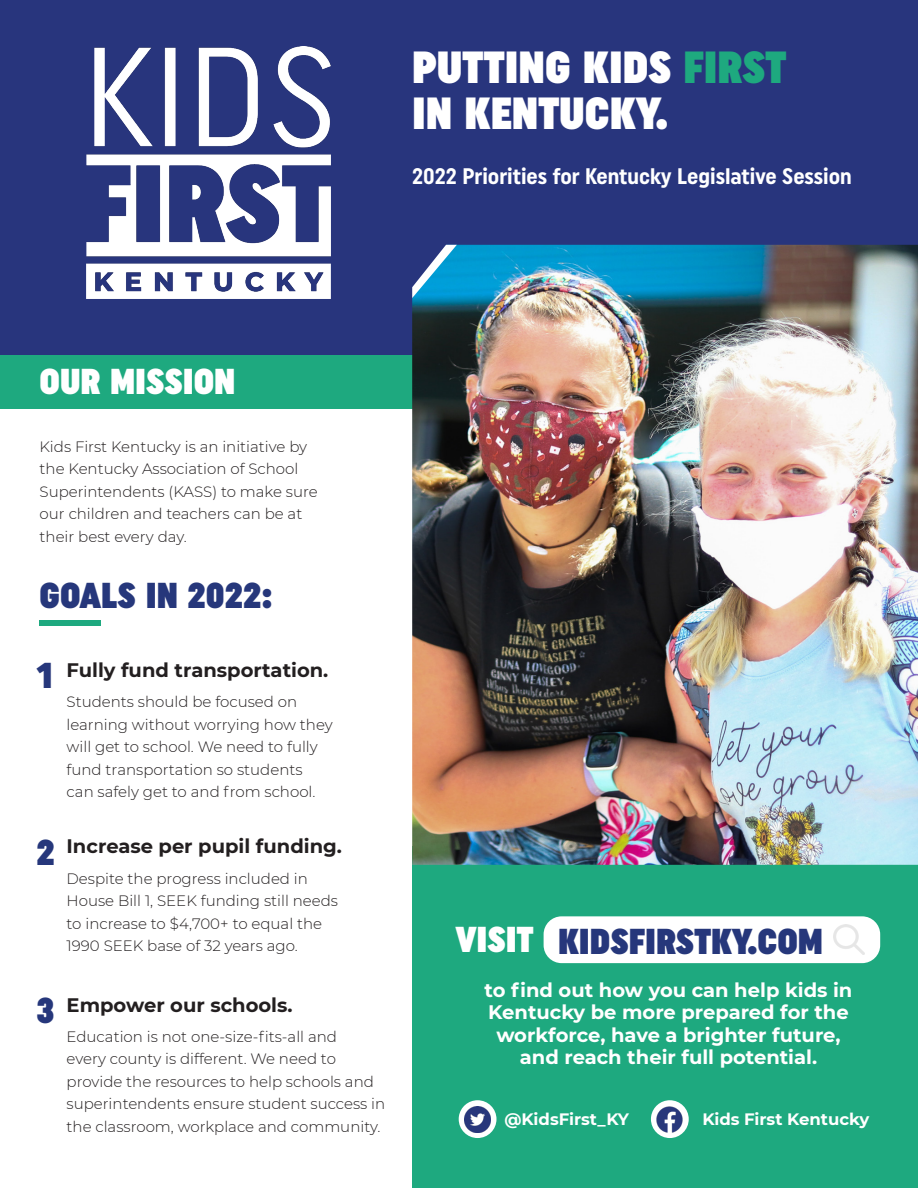
<style>
.page{position:relative;width:918px;height:1188px;background:#fff}
.page>*{position:absolute;margin:0;border:0;box-sizing:border-box;transform-origin:0 0}
.t1{font:900 45px/45.8px "Uniform Condensed";color:#fff}
.t2{font:900 36px "Uniform Condensed";color:#26377b}
.t3{font:900 36px "Uniform Condensed";color:#fff}
.t4{font:700 22.5px "Uniform Condensed";color:#fff}
.t5{font:700 19.5px/22.5px "Montserrat";color:#fff;text-align:center}
.t6{font:700 19.5px "Montserrat";color:#231f20}
.t7{font:700 16.5px "Montserrat";color:#fff}
.t8{font:300 15px/22.5px "Montserrat";color:#231f20}
.s1{color:#1ea97f}
</style>
<div class="page">
<div style="left:0;top:0;width:918px;height:409px;background:#28357d"></div>
<img style="left:87px;top:46px;width:244px;height:252px">
<div style="left:412px;top:847px;width:506px;height:341px;background:#1ea97f"></div>
<div style="left:0;top:355px;width:437px;height:54px;background:#1ea97f"></div>
<div style="left:40px;top:620px;width:61px;height:6px;background:#1ea97f"></div>
<div style="left:544px;top:916px;width:336px;height:47px;background:#fff;border-radius:18px"></div>
<img style="left:833px;top:924px;width:31px;height:31px">
<svg style="left:459px;top:1100px;width:37px;height:38px"></svg>
<img style="left:465px;top:1106px;width:26px;height:26px">
<svg style="left:651px;top:1100px;width:38px;height:38px"></svg>
<img style="left:657px;top:1106px;width:26px;height:26px">
<img style="left:412px;top:245px;width:506px;height:620px">
<svg style="left:412px;top:245px;width:45px;height:53px"></svg>
<p class="t1" style="left:412px;top:44px;width:376px">PUTTING KIDS <span class="s1">FIRST<br></span>IN KENTUCKY.</p>
<p class="t4" style="left:412px;top:162px;width:441px">2022 Priorities for Kentucky Legislative Session</p>
<p class="t3" style="left:40px;top:360px;width:197px">OUR MISSION</p>
<p class="t8" style="left:40px;top:435px;width:280px">Kids First Kentucky is an initiative by the Kentucky Association of School Superintendents (KASS) to make sure our children and teachers can be at their best every day.</p>
<p class="t2" style="left:40px;top:574px;width:235px">GOALS IN 2022:</p>
<p class="t2" style="left:37px;top:654px;width:18px">1</p>
<p class="t6" style="left:67px;top:656px;width:263px">Fully fund transportation.</p>
<p class="t8" style="left:67px;top:690px;width:268px">Students should be focused on learning without worrying how they will get to school. We need to fully fund transportation so students can safely get to and from school.</p>
<p class="t2" style="left:37px;top:830px;width:20px">2</p>
<p class="t6" style="left:67px;top:832px;width:277px">Increase per pupil funding.</p>
<p class="t8" style="left:67px;top:867px;width:273px">Despite the progress included in House Bill 1, SEEK funding still needs to increase to $4,700+ to equal the 1990 SEEK base of 32 years ago.</p>
<p class="t2" style="left:37px;top:989px;width:19px">3</p>
<p class="t6" style="left:67px;top:991px;width:228px">Empower our schools.</p>
<p class="t8" style="left:67px;top:1025px;width:320px">Education is not one-size-fits-all and<br>every county is different. We need to provide the resources to help schools and superintendents ensure student success in the classroom, workplace and community.</p>
<p class="t3" style="left:456px;top:918px;width:79px">VISIT</p>
<p class="t2" style="left:558px;top:919px;width:267px">KIDSFIRSTKY.COM</p>
<p class="t5" style="left:485px;top:977px;width:369px">to find out how you can help kids in Kentucky be more prepared for the workforce, have a brighter future, and reach their full potential.</p>
<p class="t7" style="left:505px;top:1108px;width:126px">@KidsFirst_KY</p>
<p class="t7" style="left:702px;top:1108px;width:168px">Kids First Kentucky</p>
</div>
